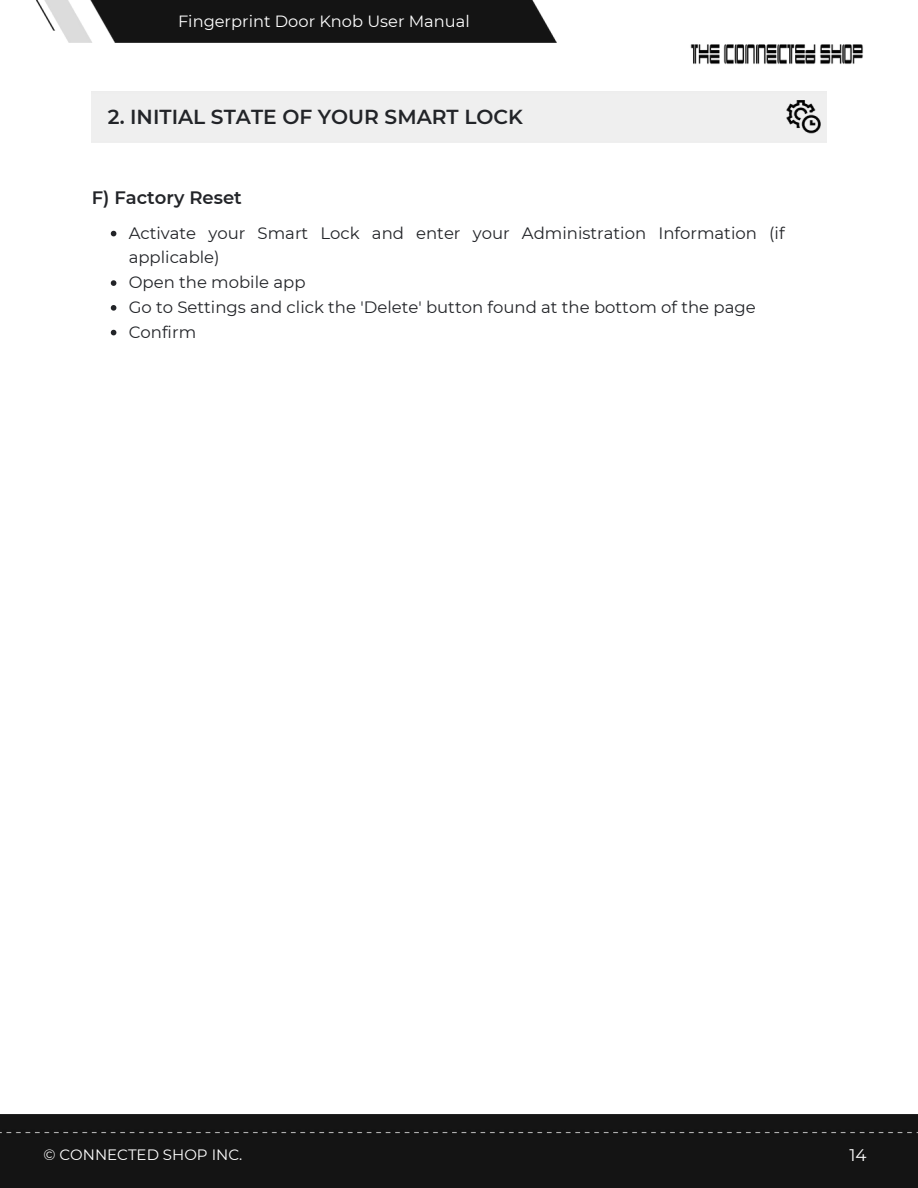
<style>
.page{position:relative;width:918px;height:1188px;background:#fff}
.page>*{position:absolute;margin:0;border:0;box-sizing:border-box;transform-origin:0 0}
.t1{font:600 20.25px "Montserrat";color:#222428}
.t2{font:600 18px "Montserrat";color:#222428}
.t3{font:16.8px "Montserrat";color:#fff}
.t4{font:16.5px/24.8px "Montserrat";color:#222428}
.t5{font:16.2px "Montserrat";color:#fff}
.t6{font:15px "Montserrat";color:#fff}
</style>
<div class="page">
<img style="left:688px;top:44px;width:175px;height:55px">
<div style="left:0;top:1114px;width:918px;height:74px;background:#141414"></div>
<img style="left:782px;top:100px;width:42px;height:34px">
<svg style="left:111px;top:231px;width:5px;height:5px"></svg>
<svg style="left:111px;top:280px;width:5px;height:6px"></svg>
<svg style="left:111px;top:305px;width:5px;height:6px"></svg>
<svg style="left:111px;top:330px;width:5px;height:5px"></svg>
<img style="left:36px;top:0;width:520px;height:42px">
<p class="t5" style="left:178px;top:11px;width:293px">Fingerprint Door Knob User Manual</p>
<p class="t1" style="left:108px;top:104px;width:417px">2. INITIAL STATE OF YOUR SMART LOCK</p>
<p class="t2" style="left:92px;top:186px;width:152px">F) Factory Reset</p>
<p class="t4" style="left:129px;top:220px;width:657px">Activate your Smart Lock and enter your Administration Information (if applicable)</p>
<p class="t4" style="left:129px;top:270px;width:178px">Open the mobile app</p>
<p class="t4" style="left:129px;top:295px;width:629px">Go to Settings and click the 'Delete' button found at the bottom of the page</p>
<p class="t4" style="left:129px;top:319px;width:69px">Confirm</p>
<p class="t6" style="left:43px;top:1146px;width:200px">© CONNECTED SHOP INC.</p>
<p class="t3" style="left:849px;top:1145px;width:19px">14</p>
</div>
